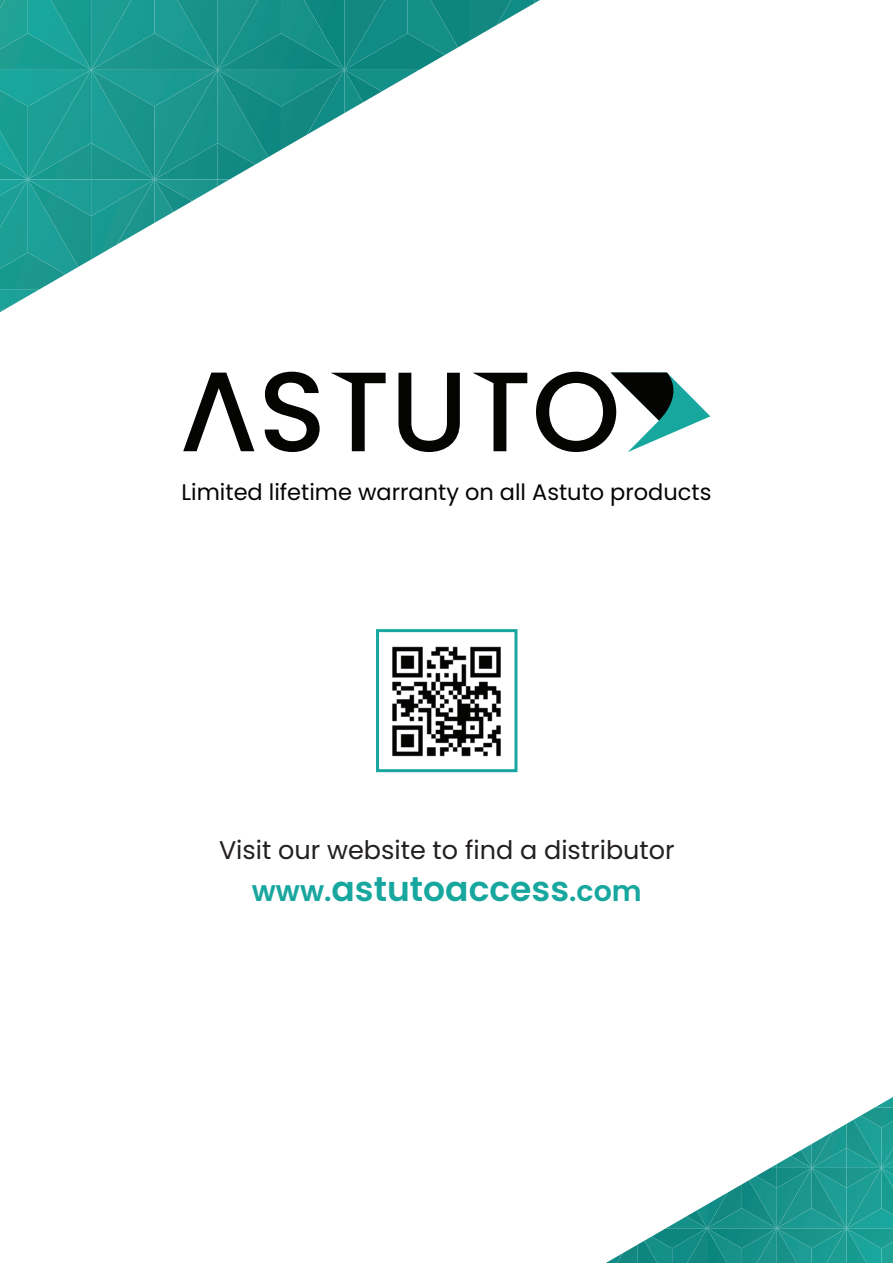
<style>
.page{position:relative;width:893px;height:1263px;background:#fff}
.page>*{position:absolute;margin:0;border:0;box-sizing:border-box;transform-origin:0 0}
.t1{font:600 34.5px "Poppins";color:#17a79e}
.t2{font:25.5px "Poppins";color:#231f20}
.t3{font:22.5px "Poppins";color:#040503}
.s1{font-size:28.5px}
</style>
<div class="page">
<svg style="left:0;top:0;width:540px;height:312px"></svg>
<svg style="left:606px;top:1097px;width:287px;height:166px"></svg>
<svg style="left:265px;top:372px;width:55px;height:80px"></svg>
<svg style="left:331px;top:373px;width:55px;height:78px"></svg>
<svg style="left:398px;top:373px;width:62px;height:79px"></svg>
<svg style="left:473px;top:373px;width:54px;height:78px"></svg>
<svg style="left:183px;top:373px;width:71px;height:78px"></svg>
<svg style="left:536px;top:372px;width:174px;height:80px"></svg>
<div style="left:376px;top:629px;width:141px;height:143px;background:#fff;border:3px solid #17a79e"></div>
<img style="left:392px;top:646px;width:109px;height:111px">
<p class="t3" style="left:181px;top:479px;width:531px">Limited lifetime warranty on all Astuto products</p>
<p class="t2" style="left:219px;top:836px;width:457px">Visit our website to find a distributor</p>
<h1 class="t1" style="left:252px;top:869px;width:391px"><span class="s1">www.</span>astutoaccess<span class="s1">.com</span></h1>
</div>
